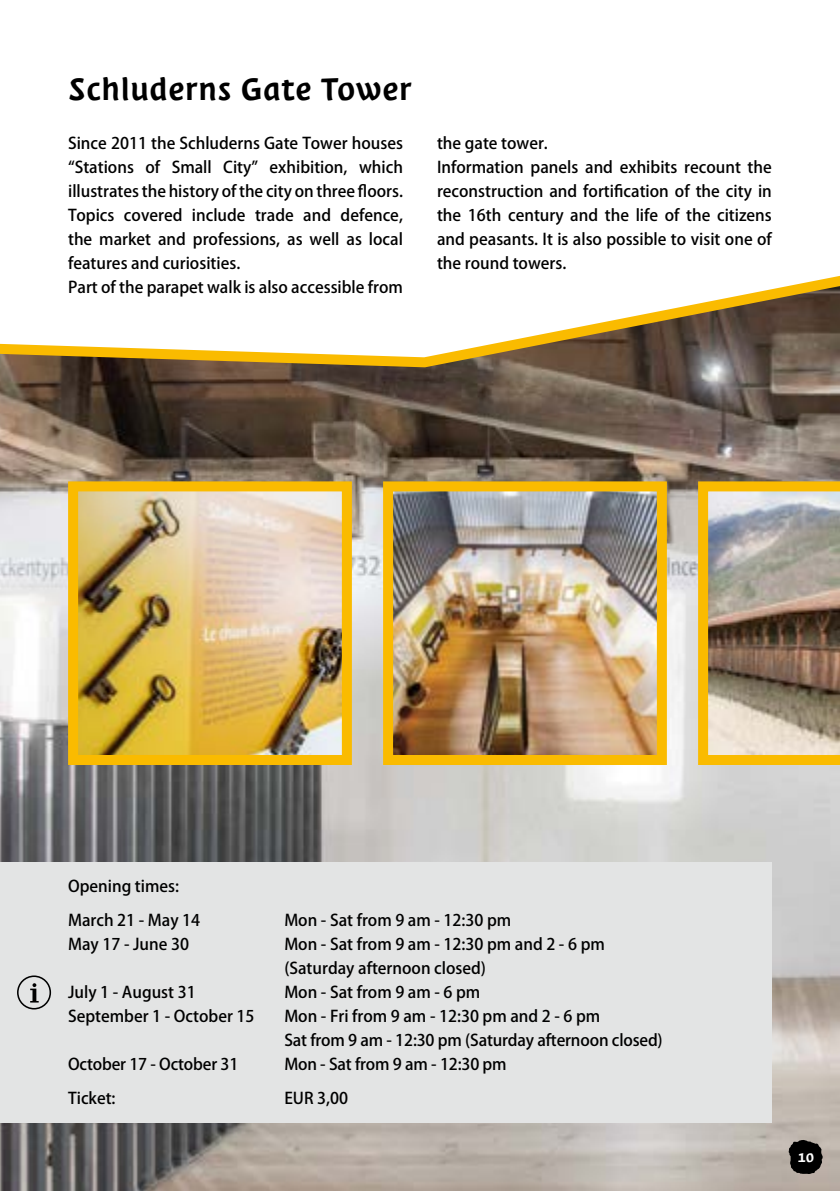
<style>
.page{position:relative;width:840px;height:1191px;background:#fff}
.page>*{position:absolute;margin:0;border:0;box-sizing:border-box;transform-origin:0 0}
.t1{font:36px "Suedtirol";color:#000}
.t2{font:500 16px/24px "Koz Go Pr 6 N";color:#000;text-align:justify}
.t3{font:16px "Suedtirol";color:#fff}
</style>
<div class="page">
<img style="left:0;top:372px;width:839px;height:819px">
<svg style="left:0;top:276px;width:839px;height:96px"></svg>
<div style="left:0;top:862px;width:771px;height:261px;background:#e3e4e4"></div>
<svg style="left:17px;top:975px;width:34px;height:34px"></svg>
<img style="left:79px;top:492px;width:261px;height:262px">
<div style="left:68px;top:481px;width:283px;height:284px;border:10px solid #fabb00"></div>
<img style="left:697px;top:481px;width:142px;height:284px">
<img style="left:394px;top:492px;width:261px;height:262px">
<div style="left:383px;top:481px;width:283px;height:284px;border:10px solid #fabb00"></div>
<svg style="left:788px;top:1140px;width:34px;height:34px"></svg>
<p class="t1" style="left:68px;top:68px;width:345px">Schluderns Gate Tower</p>
<p class="t2" style="left:68px;top:131px;width:336px">Since 2011 the Schluderns Gate Tower houses “Stations of Small City” exhibition, which illustrates the history of the city on three floors.</p>
<p class="t2" style="left:68px;top:203px;width:336px">Topics covered include trade and defence, the market and professions, as well as local features and curiosities.</p>
<p class="t2" style="left:68px;top:275px;width:336px">Part of the parapet walk is also accessible from</p>
<p class="t2" style="left:437px;top:131px;width:112px">the gate tower.</p>
<p class="t2" style="left:437px;top:155px;width:336px">Information panels and exhibits recount the reconstruction and fortification of the city in the 16th century and the life of the citizens and peasants. It is also possible to visit one of the round towers.</p>
<p class="t2" style="left:68px;top:874px;width:112px">Opening times:</p>
<p class="t2" style="left:68px;top:908px;width:134px">March 21 - May 14</p>
<p class="t2" style="left:284px;top:908px;width:228px">Mon - Sat from 9 am - 12:30 pm</p>
<p class="t2" style="left:68px;top:932px;width:122px">May 17 - June 30</p>
<p class="t2" style="left:284px;top:932px;width:322px">Mon - Sat from 9 am - 12:30 pm and 2 - 6 pm (Saturday afternoon closed)</p>
<p class="t2" style="left:68px;top:980px;width:129px">July 1 - August 31</p>
<p class="t2" style="left:284px;top:980px;width:197px">Mon - Sat from 9 am - 6 pm</p>
<p class="t2" style="left:68px;top:1004px;width:188px">September 1 - October 15</p>
<p class="t2" style="left:284px;top:1004px;width:317px">Mon - Fri from 9 am - 12:30 pm and 2 - 6 pm</p>
<p class="t2" style="left:284px;top:1028px;width:379px">Sat from 9 am - 12:30 pm (Saturday afternoon closed)</p>
<p class="t2" style="left:68px;top:1052px;width:172px">October 17 - October 31</p>
<p class="t2" style="left:284px;top:1052px;width:224px">Mon - Sat from 9 am - 12:30 pm</p>
<p class="t2" style="left:68px;top:1086px;width:49px">Ticket:</p>
<p class="t2" style="left:284px;top:1086px;width:65px">EUR 3,00</p>
<p class="t3" style="left:796px;top:1147px;width:18px">10</p>
</div>
